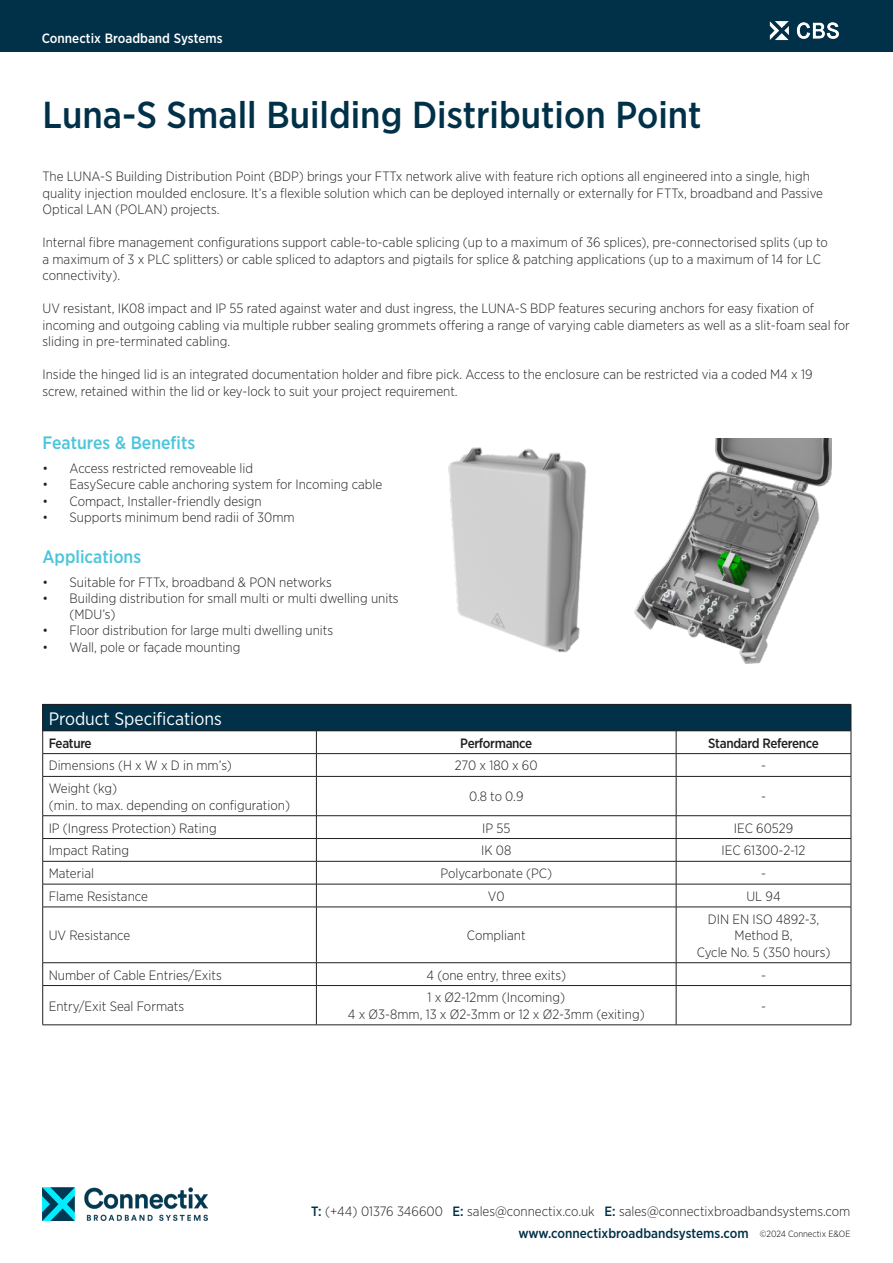
<style>
.page{position:relative;width:893px;height:1263px;background:#fff}
.page>*{position:absolute;margin:0;border:0;box-sizing:border-box;transform-origin:0 0}
.t1{font:500 37.5px "Gotham Narrow";color:#003149}
.t2{font:500 18px "Gotham Narrow";color:#4bc5db}
.t3{font:18px "Gotham Narrow";color:#fff}
.t4{font:300 13.5px/16.5px "Gotham Narrow";color:#231f20}
.t5{font:500 13.5px "Gotham Narrow";letter-spacing:-.025em;color:#231f20}
.t6{font:500 13.5px "Gotham Narrow";color:#003149}
.t7{font:500 13.5px "Gotham Narrow";color:#fff}
.t8{font:300 9px "Gotham Narrow";color:#010000}
.s1{font-weight:500;color:#003149}
</style>
<div class="page">
<img style="left:43px;top:1188px;width:164px;height:32px">
<div style="left:0;top:0;width:893px;height:51px;background:#003149"></div>
<img style="left:769px;top:21px;width:70px;height:20px">
<div style="left:43px;top:704px;width:808px;height:27px;background:#003149"></div>
<hr style="left:43px;top:704px;width:273px;height:1px;background:#231f20">
<hr style="left:316px;top:704px;width:360px;height:1px;background:#231f20">
<hr style="left:676px;top:704px;width:175px;height:1px;background:#231f20">
<hr style="left:43px;top:730px;width:273px;height:1px;background:#231f20">
<hr style="left:316px;top:730px;width:360px;height:1px;background:#231f20">
<hr style="left:676px;top:730px;width:175px;height:1px;background:#231f20">
<hr style="left:43px;top:753px;width:273px;height:1px;background:#231f20">
<svg style="left:42px;top:705px;width:1px;height:71px"></svg>
<hr style="left:316px;top:753px;width:360px;height:1px;background:#231f20">
<svg style="left:316px;top:731px;width:1px;height:45px"></svg>
<hr style="left:676px;top:753px;width:175px;height:1px;background:#231f20">
<svg style="left:676px;top:731px;width:1px;height:45px"></svg>
<svg style="left:851px;top:705px;width:1px;height:71px"></svg>
<hr style="left:43px;top:776px;width:273px;height:1px;background:#231f20">
<hr style="left:42px;top:777px;width:1px;height:38px;background:#231f20">
<hr style="left:316px;top:776px;width:360px;height:1px;background:#231f20">
<hr style="left:316px;top:777px;width:1px;height:38px;background:#231f20">
<hr style="left:676px;top:776px;width:175px;height:1px;background:#231f20">
<hr style="left:676px;top:777px;width:1px;height:38px;background:#231f20">
<hr style="left:851px;top:777px;width:1px;height:38px;background:#231f20">
<hr style="left:43px;top:815px;width:273px;height:1px;background:#231f20">
<hr style="left:316px;top:815px;width:360px;height:1px;background:#231f20">
<hr style="left:676px;top:815px;width:175px;height:1px;background:#231f20">
<hr style="left:43px;top:838px;width:273px;height:1px;background:#231f20">
<hr style="left:316px;top:838px;width:360px;height:1px;background:#231f20">
<hr style="left:676px;top:838px;width:175px;height:1px;background:#231f20">
<hr style="left:43px;top:861px;width:273px;height:1px;background:#231f20">
<hr style="left:316px;top:861px;width:360px;height:1px;background:#231f20">
<hr style="left:676px;top:861px;width:175px;height:1px;background:#231f20">
<hr style="left:43px;top:884px;width:273px;height:1px;background:#231f20">
<svg style="left:42px;top:816px;width:1px;height:91px"></svg>
<hr style="left:316px;top:884px;width:360px;height:1px;background:#231f20">
<svg style="left:316px;top:816px;width:1px;height:91px"></svg>
<hr style="left:676px;top:884px;width:175px;height:1px;background:#231f20">
<svg style="left:676px;top:816px;width:1px;height:91px"></svg>
<svg style="left:851px;top:816px;width:1px;height:91px"></svg>
<hr style="left:43px;top:907px;width:273px;height:1px;background:#231f20">
<hr style="left:42px;top:907px;width:1px;height:55px;background:#231f20">
<hr style="left:316px;top:907px;width:360px;height:1px;background:#231f20">
<hr style="left:316px;top:907px;width:1px;height:55px;background:#231f20">
<hr style="left:676px;top:907px;width:175px;height:1px;background:#231f20">
<hr style="left:676px;top:907px;width:1px;height:55px;background:#231f20">
<hr style="left:851px;top:907px;width:1px;height:55px;background:#231f20">
<hr style="left:43px;top:962px;width:273px;height:1px;background:#231f20">
<svg style="left:42px;top:963px;width:1px;height:22px"></svg>
<hr style="left:316px;top:962px;width:360px;height:1px;background:#231f20">
<svg style="left:316px;top:963px;width:1px;height:22px"></svg>
<hr style="left:676px;top:962px;width:175px;height:1px;background:#231f20">
<svg style="left:676px;top:963px;width:1px;height:22px"></svg>
<svg style="left:851px;top:963px;width:1px;height:22px"></svg>
<hr style="left:43px;top:985px;width:273px;height:1px;background:#231f20">
<hr style="left:42px;top:986px;width:1px;height:39px;background:#231f20">
<hr style="left:316px;top:985px;width:360px;height:1px;background:#231f20">
<hr style="left:316px;top:986px;width:1px;height:39px;background:#231f20">
<hr style="left:676px;top:985px;width:175px;height:1px;background:#231f20">
<hr style="left:676px;top:986px;width:1px;height:39px;background:#231f20">
<hr style="left:851px;top:986px;width:1px;height:39px;background:#231f20">
<hr style="left:43px;top:1024px;width:273px;height:1px;background:#231f20">
<hr style="left:316px;top:1024px;width:360px;height:1px;background:#231f20">
<hr style="left:676px;top:1024px;width:175px;height:1px;background:#231f20">
<img style="left:448px;top:447px;width:138px;height:206px">
<img style="left:634px;top:439px;width:198px;height:225px">
<p class="t7" style="left:42px;top:29px;width:182px">Connectix Broadband Systems</p>
<p class="t1" style="left:43px;top:91px;width:661px">Luna-S Small Building Distribution Point</p>
<p class="t4" style="left:43px;top:168px;width:782px">The LUNA-S Building Distribution Point (BDP) brings your FTTx network alive with feature rich options all engineered into a single, high quality injection moulded enclosure. It’s a flexible solution which can be deployed internally or externally for FTTx, broadband and Passive<br>Optical LAN (POLAN) projects.</p>
<p class="t4" style="left:43px;top:234px;width:787px">Internal fibre management configurations support cable-to-cable splicing (up to a maximum of 36 splices), pre-connectorised splits (up to a maximum of 3 x PLC splitters) or cable spliced to adaptors and pigtails for splice &amp; patching applications (up to a maximum of 14 for LC connectivity).</p>
<p class="t4" style="left:43px;top:300px;width:809px">UV resistant, IK08 impact and IP 55 rated against water and dust ingress, the LUNA-S BDP features securing anchors for easy fixation of incoming and outgoing cabling via multiple rubber sealing grommets offering a range of varying cable diameters as well as a slit-foam seal for sliding in pre-terminated cabling.</p>
<p class="t4" style="left:43px;top:366px;width:771px">Inside the hinged lid is an integrated documentation holder and fibre pick. Access to the enclosure can be restricted via a coded M4 x 19 screw, retained within the lid or key-lock to suit your project requirement.</p>
<p class="t2" style="left:43px;top:431px;width:154px">Features &amp; Benefits</p>
<p class="t4" style="left:43px;top:459px;width:212px">• Access restricted removeable lid</p>
<p class="t4" style="left:43px;top:476px;width:341px">• EasySecure cable anchoring system for Incoming cable</p>
<p class="t4" style="left:43px;top:492px;width:221px">• Compact, Installer-friendly design</p>
<p class="t4" style="left:43px;top:509px;width:254px">• Supports minimum bend radii of 30mm</p>
<p class="t2" style="left:43px;top:545px;width:100px">Applications</p>
<p class="t4" style="left:43px;top:573px;width:291px">• Suitable for FTTx, broadband &amp; PON networks</p>
<p class="t4" style="left:70px;top:590px;width:331px;text-indent:-27px">• Building distribution for small multi or multi dwelling units (MDU’s)</p>
<p class="t4" style="left:43px;top:622px;width:292px">• Floor distribution for large multi dwelling units</p>
<p class="t4" style="left:43px;top:638px;width:199px">• Wall, pole or façade mounting</p>
<p class="t3" style="left:49px;top:707px;width:175px">Product Specifications</p>
<p class="t5" style="left:49px;top:734px;width:45px">Feature</p>
<p class="t5" style="left:460px;top:734px;width:74px">Performance</p>
<p class="t5" style="left:708px;top:734px;width:112px">Standard Reference</p>
<p class="t4" style="left:49px;top:757px;width:185px">Dimensions (H x W x D in mm’s)</p>
<p class="t4" style="left:455px;top:757px;width:84px">270 x 180 x 60</p>
<p class="t4" style="left:761px;top:757px;width:6px">-</p>
<p class="t4" style="left:49px;top:780px;width:243px">Weight (kg)<br>(min. to max. depending on configuration)</p>
<p class="t4" style="left:469px;top:788px;width:56px">0.8 to 0.9</p>
<p class="t4" style="left:761px;top:788px;width:6px">-</p>
<p class="t4" style="left:49px;top:819px;width:169px">IP (Ingress Protection) Rating</p>
<p class="t4" style="left:482px;top:819px;width:30px">IP 55</p>
<p class="t4" style="left:734px;top:819px;width:61px">IEC 60529</p>
<p class="t4" style="left:49px;top:842px;width:82px">Impact Rating</p>
<p class="t4" style="left:481px;top:842px;width:32px">IK 08</p>
<p class="t4" style="left:722px;top:842px;width:85px">IEC 61300-2-12</p>
<p class="t4" style="left:49px;top:865px;width:47px">Material</p>
<p class="t4" style="left:440px;top:865px;width:113px">Polycarbonate (PC)</p>
<p class="t4" style="left:761px;top:865px;width:6px">-</p>
<p class="t4" style="left:49px;top:887px;width:101px">Flame Resistance</p>
<p class="t4" style="left:488px;top:887px;width:18px">V0</p>
<p class="t4" style="left:746px;top:887px;width:36px">UL 94</p>
<p class="t4" style="left:49px;top:927px;width:83px">UV Resistance</p>
<p class="t4" style="left:467px;top:927px;width:60px">Compliant</p>
<p class="t4" style="left:708px;top:910px;width:113px">DIN EN ISO 4892-3,</p>
<p class="t4" style="left:735px;top:927px;width:60px">Method B,</p>
<p class="t4" style="left:697px;top:943px;width:135px">Cycle No. 5 (350 hours)</p>
<p class="t4" style="left:49px;top:966px;width:175px">Number of Cable Entries/Exits</p>
<p class="t4" style="left:426px;top:966px;width:141px">4 (one entry, three exits)</p>
<p class="t4" style="left:761px;top:966px;width:6px">-</p>
<p class="t4" style="left:49px;top:997px;width:137px">Entry/Exit Seal Formats</p>
<p class="t4" style="left:427px;top:989px;width:139px">1 x Ø2-12mm (Incoming)</p>
<p class="t4" style="left:348px;top:1005px;width:298px">4 x Ø3-8mm, 13 x Ø2-3mm or 12 x Ø2-3mm (exiting)</p>
<p class="t4" style="left:761px;top:997px;width:6px">-</p>
<p class="t4" style="left:311px;top:1203px;width:541px"><span class="s1">T:</span> (+44) 01376 346600 <span class="s1">E:</span> sales@connectix.co.uk <span class="s1">E:</span> sales@connectixbroadbandsystems.com</p>
<p class="t8" style="left:760px;top:1228px;width:92px">©2024 Connectix E&amp;OE</p>
<p class="t6" style="left:519px;top:1224px;width:232px">www.connectixbroadbandsystems.com</p>
</div>
